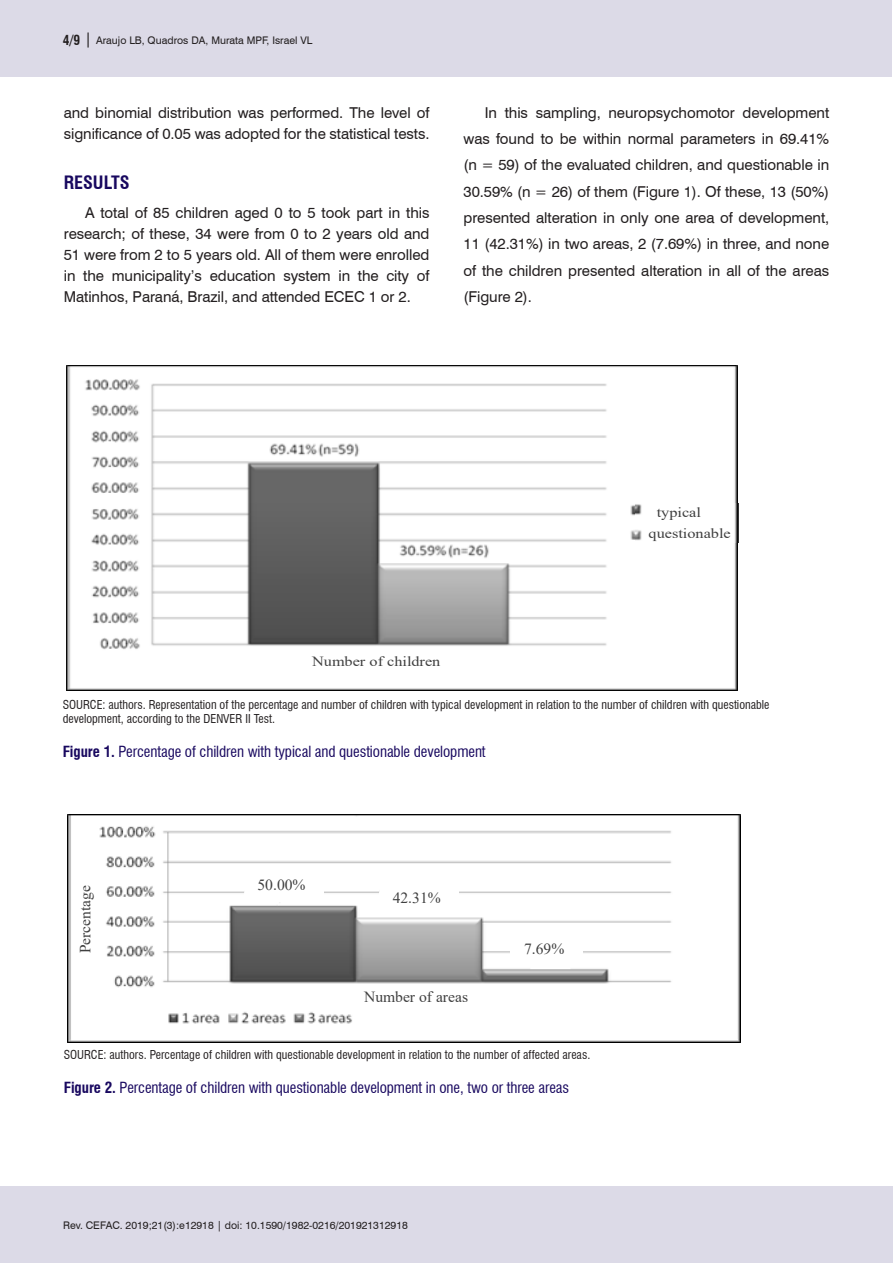
<style>
.page{position:relative;width:893px;height:1263px;background:#fff}
.page>*{position:absolute;margin:0;border:0;box-sizing:border-box;transform-origin:0 0}
.Nivel_1{font:700 condensed 18px "Swiss 721 BT";color:#18085f}
.t1{font:15.6px "Times New Roman";color:#404040}
.t2{font:15.45px "Times New Roman";color:#404040}
.Corpo_do_texto_INGL{font:15px/26.2px "Swiss 721 BT";letter-spacing:-.005em;color:#231f20;text-align:justify}
.Titulo_tabelas_e_gr{font:condensed 15px "Swiss 721 BT";letter-spacing:-.005em;color:#18085f}
.t3{font:13.95px/20.9px "Times New Roman";color:#404040;scale:1.16 1}
.Legendas{font:condensed 12px/14.4px "Swiss 721 BT";color:#231f20}
.t4{font:10.5px "Swiss 721 BT";color:#231f20}
.s1{font-weight:700;font-stretch:condensed;font-size:13.5px}
.s2{font-size:15px}
.s3{font-weight:700}
</style>
<div class="page">
<div style="left:0;top:1186px;width:892px;height:77px;background:#dcdae7"></div>
<div style="left:0;top:0;width:892px;height:77px;background:#dcdae7"></div>
<img style="left:66px;top:366px;width:672px;height:324px">
<img style="left:635px;top:504px;width:104px;height:38px">
<img style="left:299px;top:653px;width:162px;height:18px">
<div style="left:643px;top:498px;width:79px;height:28px;background:#fff"></div>
<img style="left:67px;top:814px;width:674px;height:228px">
<img style="left:351px;top:987px;width:155px;height:19px">
<div style="left:76px;top:864px;width:19px;height:102px;background:#fff"></div>
<div style="left:244px;top:869px;width:80px;height:33px;background:#fff"></div>
<div style="left:380px;top:881px;width:79px;height:31px;background:#fff"></div>
<div style="left:511px;top:933px;width:72px;height:32px;background:#fff"></div>
<p class="t4" style="left:63px;top:33px;width:251px"><span class="s1">4/9</span> <span class="s2">|</span> Araujo LB, Quadros DA, Murata MPF, Israel VL</p>
<p class="Corpo_do_texto_INGL" style="left:64px;top:101px;width:367px;line-height:21px">and binomial distribution was performed. The level of significance of 0.05 was adopted for the statistical tests.</p>
<p class="Nivel_1" style="left:64px;top:172px;width:67px">RESULTS</p>
<p class="Corpo_do_texto_INGL" style="left:64px;top:201px;width:367px;line-height:21px;text-indent:21px">A total of 85 children aged 0 to 5 took part in this research; of these, 34 were from 0 to 2 years old and 51 were from 2 to 5 years old. All of them were enrolled in the municipality’s education system in the city of Matinhos, Paraná, Brazil, and attended ECEC 1 or 2.</p>
<p class="Corpo_do_texto_INGL" style="left:463px;top:99px;width:367px;text-indent:21px">In this sampling, neuropsychomotor development was found to be within normal parameters in 69.41% (n = 59) of the evaluated children, and questionable in 30.59% (n = 26) of them (Figure 1). Of these, 13 (50%) presented alteration in only one area of development, 11 (42.31%) in two areas, 2 (7.69%) in three, and none of the children presented alteration in all of the areas (Figure 2).</p>
<p class="t3" style="left:312px;top:651px;width:112px">Number of children</p>
<p class="t3" style="left:648px;top:501px;width:72px">normal questionable</p>
<p class="t3" style="left:657px;top:501px;width:40px">typical</p>
<p class="Legendas" style="left:63px;top:697px;width:708px">SOURCE: authors. Representation of the percentage and number of children with typical development in relation to the number of children with questionable development, according to the DENVER II Test.</p>
<p class="Titulo_tabelas_e_gr" style="left:63px;top:743px;width:424px"><span class="s3">Figure 1.</span> Percentage of children with typical and questionable development</p>
<p class="t1" style="left:74px;top:953px;width:69px;rotate:-90deg">Percentage</p>
<p class="t2" style="left:257px;top:874px;width:50px">50.00%</p>
<p class="t2" style="left:393px;top:886px;width:50px">42.31%</p>
<p class="t2" style="left:364px;top:986px;width:106px">Number of areas</p>
<p class="t2" style="left:524px;top:938px;width:42px">7.69%</p>
<p class="Legendas" style="left:64px;top:1048px;width:528px">SOURCE: authors. Percentage of children with questionable development in relation to the number of affected areas.</p>
<p class="Titulo_tabelas_e_gr" style="left:64px;top:1079px;width:507px"><span class="s3">Figure 2.</span> Percentage of children with questionable development in one, two or three areas</p>
<p class="t4" style="left:63px;top:1218px;width:346px">Rev. CEFAC. 2019;21(3):e12918 | doi: 10.1590/1982-0216/201921312918</p>
</div>
